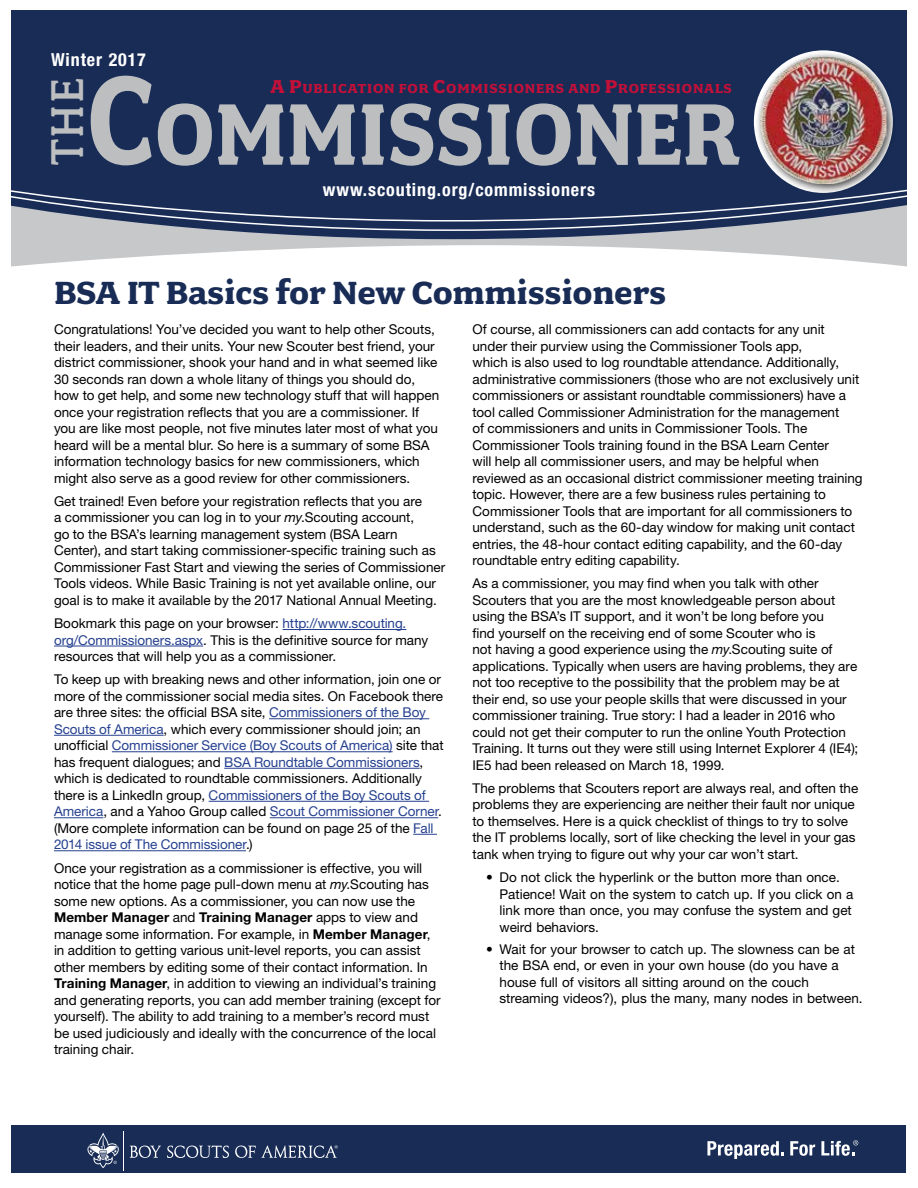
<style>
.page{position:relative;width:918px;height:1188px;background:#fff}
.page>*{position:absolute;margin:0;border:0;box-sizing:border-box;transform-origin:0 0}
.t1{font:700 97.95px "Fairplex Wide";color:#bcbec0;scale:.87 1}
.t2{font:500 51.6px "Fairplex Wide";color:#bcbec0;scale:.87 1}
.t3{font:700 36px "Fairplex Wide";letter-spacing:-.01em;color:#182c56}
.t4{font:700 condensed 18px "Helvetica Neue LT Std";letter-spacing:.05em;color:#fff}
.t5{font:700 14.7px "Fairplex Wide";letter-spacing:.055em;color:#c41039}
.t6{font:13.5px/16.5px "Helvetica Neue LT Std";color:#000}
.s1{font-size:143.55px}
.s2{font-size:20.85px}
.s3{font-style:italic}
.s4{color:#25408f}
.s5{font-weight:700}
</style>
<div class="page">
<div style="left:12px;top:1126px;width:894px;height:47px;background:#182c56"></div>
<svg style="left:87px;top:1133px;width:32px;height:35px"></svg>
<hr style="left:123px;top:1131px;width:1px;height:40px;background:#fff">
<svg style="left:130px;top:1146px;width:31px;height:12px"></svg>
<svg style="left:167px;top:1146px;width:62px;height:12px"></svg>
<svg style="left:235px;top:1146px;width:21px;height:12px"></svg>
<svg style="left:262px;top:1145px;width:76px;height:13px"></svg>
<svg style="left:707px;top:1141px;width:77px;height:18px"></svg>
<svg style="left:790px;top:1141px;width:25px;height:15px"></svg>
<svg style="left:821px;top:1140px;width:37px;height:16px"></svg>
<svg style="left:12px;top:239px;width:894px;height:28px"></svg>
<svg style="left:12px;top:232px;width:894px;height:7px;background:#8f96a5"></svg>
<svg style="left:12px;top:222px;width:894px;height:10px;background:#6e7990"></svg>
<div style="left:12px;top:11px;width:894px;height:211px;background:#182c56"></div>
<div style="left:88px;top:73px;width:67px;height:95px;background:#182c56"></div>
<div style="left:755px;top:51px;width:142px;height:143px;background:#000;opacity:.75"></div>
<img style="left:760px;top:57px;width:127px;height:127px">
<hr style="left:283px;top:629px;width:123px;height:1px;background:#25408f">
<hr style="left:54px;top:646px;width:149px;height:1px;background:#25408f">
<hr style="left:269px;top:718px;width:160px;height:1px;background:#25408f">
<hr style="left:54px;top:735px;width:110px;height:1px;background:#25408f">
<hr style="left:112px;top:751px;width:281px;height:1px;background:#25408f">
<hr style="left:224px;top:768px;width:196px;height:1px;background:#25408f">
<hr style="left:209px;top:801px;width:220px;height:1px;background:#25408f">
<hr style="left:54px;top:817px;width:49px;height:1px;background:#25408f">
<hr style="left:270px;top:817px;width:168px;height:1px;background:#25408f">
<svg style="left:413px;top:834px;width:24px;height:1px"></svg>
<hr style="left:54px;top:850px;width:192px;height:1px;background:#25408f">
<h3 class="t4" style="left:51px;top:48px;width:96px">Winter 2017</h3>
<h1 class="t1" style="left:86px;top:78px;width:753px"><span class="s1">C</span>OMMISSIONER</h1>
<h3 class="t4" style="left:323px;top:178px;width:274px">www.scouting.org/commissioners</h3>
<h2 class="t2" style="left:38px;top:165px;width:103px;rotate:-90deg">THE</h2>
<p class="t5" style="left:271px;top:80px;width:463px"><span class="s2">A P</span>UBLICATION FOR <span class="s2">C</span>OMMISSIONERS AND <span class="s2">P</span>ROFESSIONALS</p>
<h3 class="t3" style="left:54px;top:272px;width:614px">BSA IT Basics for New Commissioners</h3>
<p class="t6" style="left:54px;top:321px;width:387px">Congratulations! You’ve decided you want to help other Scouts, their leaders, and their units. Your new Scouter best friend, your district commissioner, shook your hand and in what seemed like 30 seconds ran down a whole litany of things you should do, how to get help, and some new technology stuff that will happen once your registration reflects that you are a commissioner. If you are like most people, not five minutes later most of what you heard will be a mental blur. So here is a summary of some BSA information technology basics for new commissioners, which might also serve as a good review for other commissioners.</p>
<p class="t6" style="left:54px;top:493px;width:393px">Get trained! Even before your registration reflects that you are<br>a commissioner you can log in to your <span class="s3">my</span>.Scouting account,<br>go to the BSA’s learning management system (BSA Learn Center), and start taking commissioner-specific training such as Commissioner Fast Start and viewing the series of Commissioner Tools videos. While Basic Training is not yet available online, our goal is to make it available by the 2017 National Annual Meeting.</p>
<p class="t6" style="left:54px;top:615px;width:376px">Bookmark this page on your browser: <span class="s4">http://www.scouting. org/Commissioners.aspx</span>. This is the definitive source for many resources that will help you as a commissioner.</p>
<p class="t6" style="left:54px;top:671px;width:391px">To keep up with breaking news and other information, join one or more of the commissioner social media sites. On Facebook there are three sites: the official BSA site, <span class="s4">Commissioners of the Boy Scouts of America</span>, which every commissioner should join; an unofficial <span class="s4">Commissioner Service (Boy Scouts of America)</span> site that has frequent dialogues; and <span class="s4">BSA Roundtable Commissioners</span>, which is dedicated to roundtable commissioners. Additionally there is a LinkedIn group, <span class="s4">Commissioners of the Boy Scouts of America</span>, and a Yahoo Group called <span class="s4">Scout Commissioner Corner</span>. (More complete information can be found on page 25 of the <span class="s4">Fall 2014 issue of The Commissioner</span>.)</p>
<p class="t6" style="left:54px;top:859px;width:388px">Once your registration as a commissioner is effective, you will notice that the home page pull-down menu at <span class="s3">my</span>.Scouting has some new options. As a commissioner, you can now use the <span class="s5">Member Manager</span> and <span class="s5">Training Manager</span> apps to view and manage some information. For example, in <span class="s5">Member Manager</span>, in addition to getting various unit-level reports, you can assist other members by editing some of their contact information. In <span class="s5">Training Manager</span>, in addition to viewing an individual’s training and generating reports, you can add member training (except for yourself). The ability to add training to a member’s record must be used judiciously and ideally with the concurrence of the local training chair.</p>
<p class="t6" style="left:472px;top:321px;width:392px">Of course, all commissioners can add contacts for any unit under their purview using the Commissioner Tools app,<br>which is also used to log roundtable attendance. Additionally, administrative commissioners (those who are not exclusively unit commissioners or assistant roundtable commissioners) have a tool called Commissioner Administration for the management<br>of commissioners and units in Commissioner Tools. The Commissioner Tools training found in the BSA Learn Center<br>will help all commissioner users, and may be helpful when reviewed as an occasional district commissioner meeting training topic. However, there are a few business rules pertaining to Commissioner Tools that are important for all commissioners to understand, such as the 60-day window for making unit contact entries, the 48-hour contact editing capability, and the 60-day roundtable entry editing capability.</p>
<p class="t6" style="left:472px;top:575px;width:387px">As a commissioner, you may find when you talk with other Scouters that you are the most knowledgeable person about using the BSA’s IT support, and it won’t be long before you<br>find yourself on the receiving end of some Scouter who is<br>not having a good experience using the <span class="s3">my</span>.Scouting suite of applications. Typically when users are having problems, they are not too receptive to the possibility that the problem may be at their end, so use your people skills that were discussed in your commissioner training. True story: I had a leader in 2016 who could not get their computer to run the online Youth Protection Training. It turns out they were still using Internet Explorer 4 (IE4); IE5 had been released on March 18, 1999.</p>
<p class="t6" style="left:472px;top:780px;width:387px">The problems that Scouters report are always real, and often the problems they are experiencing are neither their fault nor unique to themselves. Here is a quick checklist of things to try to solve the IT problems locally, sort of like checking the level in your gas tank when trying to figure out why your car won’t start.</p>
<p class="t6" style="left:500px;top:869px;width:355px;text-indent:-14px">• Do not click the hyperlink or the button more than once.<br>Patience! Wait on the system to catch up. If you click on a link more than once, you may confuse the system and get weird behaviors.</p>
<p class="t6" style="left:500px;top:940px;width:365px;text-indent:-14px">• Wait for your browser to catch up. The slowness can be at the BSA end, or even in your own house (do you have a house full of visitors all sitting around on the couch streaming videos?), plus the many, many nodes in between.</p>
</div>
